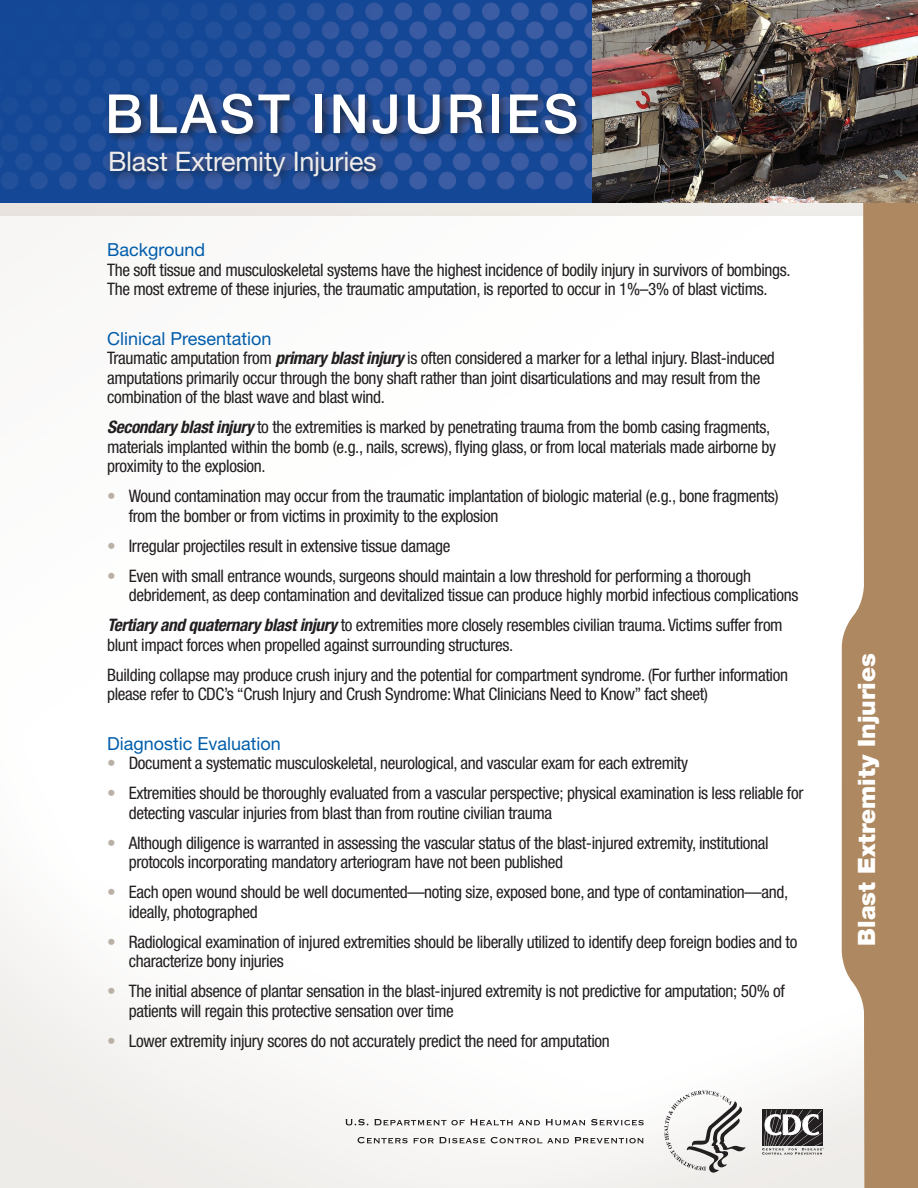
<style>
.page{position:relative;width:918px;height:1188px;background:#fff}
.page>*{position:absolute;margin:0;border:0;box-sizing:border-box;transform-origin:0 0}
.t1{font:500 54px "Helvetica Neue LT Std";letter-spacing:.06em;color:#fff}
.t2{font:27px "Helvetica Neue LT Std";letter-spacing:-.01em;color:#efedeb}
.t3{font:900 24px "Helvetica Neue LT Std";color:#fff}
.t4{font:18px "Helvetica Neue LT Std";color:#015dab}
.t5{font:condensed 17.25px/19.5px "Helvetica Neue LT Std";letter-spacing:-.02em;color:#231f20}
.s1{font-weight:700;font-style:italic}
.s2{color:#bab1a6}
</style>
<div class="page">
<img style="left:0;top:644px;width:842px;height:544px">
<svg style="left:842px;top:202px;width:76px;height:986px;fill:#ae8860"></svg>
<div style="left:0;top:141px;width:862px;height:75px;background:linear-gradient(to right,#e9e3de,#f0eeea)"></div>
<img style="left:0;top:0;width:592px;height:202px">
<img style="left:592px;top:0;width:326px;height:202px">
<div style="left:104px;top:88px;width:483px;height:57px;background:#231f20;opacity:.75"></div>
<div style="left:105px;top:146px;width:282px;height:42px;background:#231f20;opacity:.75"></div>
<svg style="left:664px;top:1091px;width:82px;height:82px"></svg>
<svg style="left:345px;top:1119px;width:23px;height:6px"></svg>
<svg style="left:374px;top:1119px;width:166px;height:6px"></svg>
<svg style="left:546px;top:1119px;width:39px;height:6px"></svg>
<svg style="left:591px;top:1119px;width:53px;height:6px"></svg>
<svg style="left:358px;top:1137px;width:127px;height:6px"></svg>
<svg style="left:491px;top:1137px;width:78px;height:6px"></svg>
<svg style="left:575px;top:1137px;width:68px;height:6px"></svg>
<svg style="left:762px;top:1110px;width:62px;height:45px"></svg>
<h1 class="t1" style="left:105px;top:82px;width:475px">BLAST INJURIES</h1>
<h2 class="t2" style="left:108px;top:145px;width:270px">Blast Extremity Injuries</h2>
<p class="t4" style="left:107px;top:239px;width:100px">Background</p>
<p class="t5" style="left:107px;top:260px;width:685px">The soft tissue and musculoskeletal systems have the highest incidence of bodily injury in survivors of bombings.<br>The most extreme of these injuries, the traumatic amputation, is reported to occur in 1%–3% of blast victims.</p>
<p class="t4" style="left:107px;top:328px;width:166px">Clinical Presentation</p>
<p class="t5" style="left:107px;top:348px;width:669px">Traumatic amputation from <span class="s1">primary blast injury</span> is often considered a marker for a lethal injury. Blast-induced amputations primarily occur through the bony shaft rather than joint disarticulations and may result from the combination of the blast wave and blast wind.</p>
<p class="t5" style="left:107px;top:417px;width:671px"><span class="s1">Secondary blast injury</span> to the extremities is marked by penetrating trauma from the bomb casing fragments, materials implanted within the bomb (e.g., nails, screws), flying glass, or from local materials made airborne by proximity to the explosion.</p>
<p class="t5" style="left:129px;top:486px;width:652px;text-indent:-22px"><span class="s2">•</span> Wound contamination may occur from the traumatic implantation of biologic material (e.g., bone fragments) from the bomber or from victims in proximity to the explosion</p>
<p class="t5" style="left:107px;top:536px;width:345px"><span class="s2">•</span> Irregular projectiles result in extensive tissue damage</p>
<p class="t5" style="left:129px;top:566px;width:671px;text-indent:-22px"><span class="s2">•</span> Even with small entrance wounds, surgeons should maintain a low threshold for performing a thorough debridement, as deep contamination and devitalized tissue can produce highly morbid infectious complications</p>
<p class="t5" style="left:107px;top:615px;width:677px"><span class="s1">Tertiary and quaternary blast injury</span> to extremities more closely resembles civilian trauma. Victims suffer from blunt impact forces when propelled against surrounding structures.</p>
<p class="t5" style="left:107px;top:665px;width:682px">Building collapse may produce crush injury and the potential for compartment syndrome. (For further information please refer to CDC’s “Crush Injury and Crush Syndrome: What Clinicians Need to Know” fact sheet)</p>
<p class="t4" style="left:107px;top:733px;width:175px">Diagnostic Evaluation</p>
<p class="t5" style="left:107px;top:753px;width:582px"><span class="s2">•</span> Document a systematic musculoskeletal, neurological, and vascular exam for each extremity</p>
<p class="t5" style="left:129px;top:783px;width:676px;text-indent:-22px"><span class="s2">•</span> Extremities should be thoroughly evaluated from a vascular perspective; physical examination is less reliable for detecting vascular injuries from blast than from routine civilian trauma</p>
<p class="t5" style="left:129px;top:833px;width:641px;text-indent:-22px"><span class="s2">•</span> Although diligence is warranted in assessing the vascular status of the blast-injured extremity, institutional protocols incorporating mandatory arteriogram have not been published</p>
<p class="t5" style="left:129px;top:882px;width:661px;text-indent:-22px"><span class="s2">•</span> Each open wound should be well documented—noting size, exposed bone, and type of contamination—and, ideally, photographed</p>
<p class="t5" style="left:129px;top:932px;width:670px;text-indent:-22px"><span class="s2">•</span> Radiological examination of injured extremities should be liberally utilized to identify deep foreign bodies and to characterize bony injuries</p>
<p class="t5" style="left:129px;top:981px;width:658px;text-indent:-22px"><span class="s2">•</span> The initial absence of plantar sensation in the blast-injured extremity is not predictive for amputation; 50% of patients will regain this protective sensation over time</p>
<p class="t5" style="left:107px;top:1031px;width:504px"><span class="s2">•</span> Lower extremity injury scores do not accurately predict the need for amputation</p>
<h3 class="t3" style="left:852px;top:946px;width:294px;rotate:-90deg">Blast Extremity Injuries</h3>
</div>
